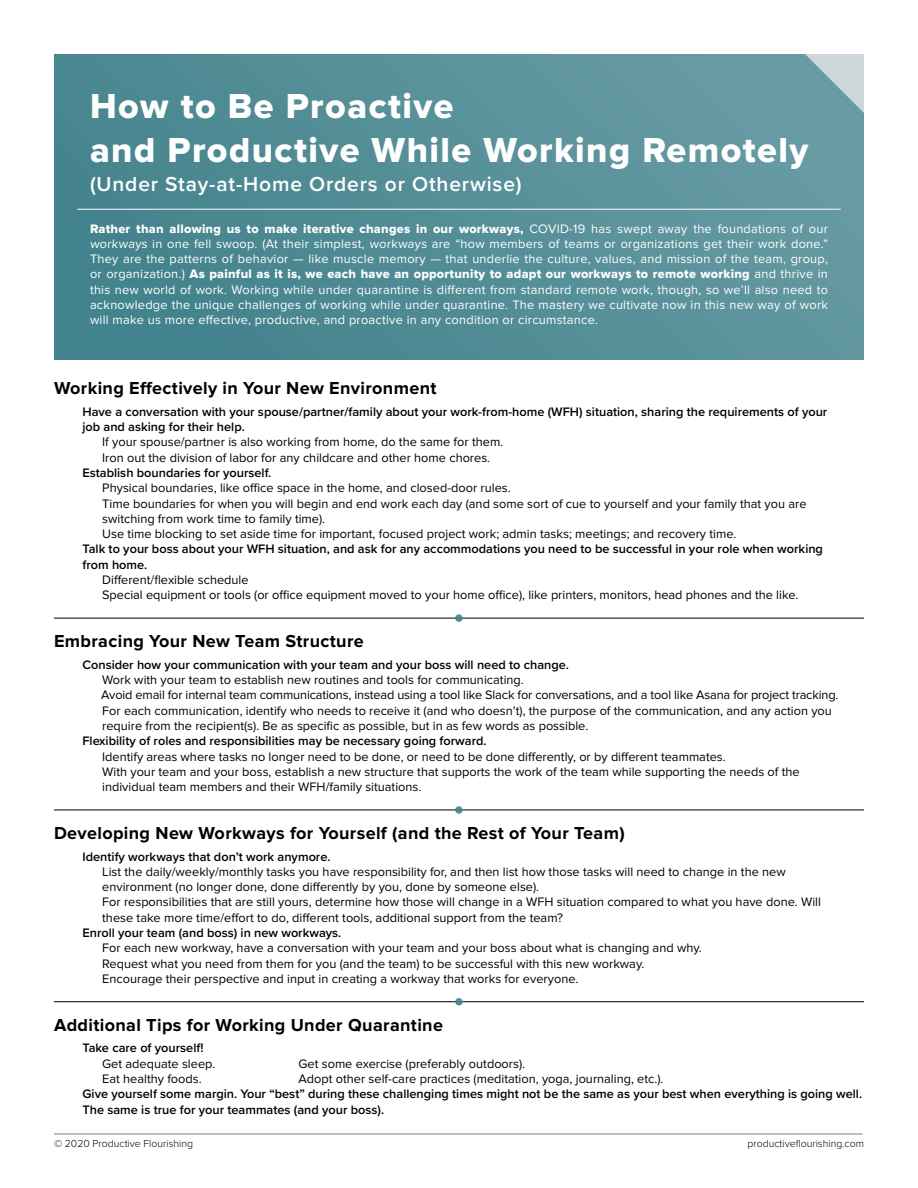
<style>
.page{position:relative;width:918px;height:1188px;background:#fff}
.page>*{position:absolute;margin:0;border:0;box-sizing:border-box;transform-origin:0 0}
.t1{font:36px "Proxima Nova Extrabld";letter-spacing:.04em;color:#fff}
.t2{font:600 21px "Proxima Nova";letter-spacing:.04em;color:#fff}
.t3{font:700 18px "Proxima Nova";letter-spacing:.02em;color:#000}
.t4{font:12.75px "Proxima Nova";color:#000}
.t5{font:12.75px/15.3px "Proxima Nova";letter-spacing:.02em;color:#fff;text-align:justify}
.t6{font:600 12.75px/15.3px "Proxima Nova";color:#000}
.t7{font:300 10.5px "Proxima Nova";color:#000}
.s1{font-family:"Proxima Nova Extrabld"}
</style>
<div class="page">
<div style="left:54px;top:54px;width:810px;height:306px;background:linear-gradient(to right,#44838d,#679ba3)"></div>
<hr style="left:54px;top:1134px;width:809px;height:1px;background:#000">
<hr style="left:54px;top:618px;width:810px;height:1px;background:#000">
<svg style="left:455px;top:614px;width:8px;height:8px"></svg>
<hr style="left:54px;top:810px;width:810px;height:1px;background:#000">
<svg style="left:455px;top:806px;width:8px;height:8px"></svg>
<hr style="left:77px;top:209px;width:764px;height:1px;background:#fff">
<hr style="left:54px;top:1001px;width:810px;height:1px;background:#000">
<svg style="left:455px;top:998px;width:8px;height:7px"></svg>
<svg style="left:805px;top:54px;width:59px;height:59px;background:#9ab9be"></svg>
<p class="t1" style="left:90px;top:85px;width:365px">How to Be Proactive</p>
<p class="t1" style="left:90px;top:129px;width:720px">and Productive While Working Remotely</p>
<p class="t2" style="left:90px;top:169px;width:433px">(Under Stay-at-Home Orders or Otherwise)</p>
<p class="t5" style="left:90px;top:221px;width:740px"><span class="s1">Rather than allowing us to make iterative changes in our workways,</span> COVID-19 has swept away the foundations of our workways in one fell swoop. (At their simplest, workways are “how members of teams or organizations get their work done.” They are the patterns of behavior — like muscle memory — that underlie the culture, values, and mission of the team, group, or organization.) <span class="s1">As painful as it is, we each have an opportunity to adapt our workways to remote working</span> and thrive in this new world of work. Working while under quarantine is different from standard remote work, though, so we’ll also need to acknowledge the unique challenges of working while under quarantine. The mastery we cultivate now in this new way of work will make us more effective, productive, and proactive in any condition or circumstance.</p>
<p class="t3" style="left:54px;top:378px;width:384px">Working Effectively in Your New Environment</p>
<p class="t6" style="left:82px;top:403px;width:746px">Have a conversation with your spouse/partner/family about your work-from-home (WFH) situation, sharing the requirements of your job and asking for their help.</p>
<p class="t4" style="left:102px;top:435px;width:403px">If your spouse/partner is also working from home, do the same for them.</p>
<p class="t4" style="left:102px;top:450px;width:390px">Iron out the division of labor for any childcare and other home chores.</p>
<p class="t6" style="left:82px;top:465px;width:190px">Establish boundaries for yourself.</p>
<p class="t4" style="left:102px;top:481px;width:410px">Physical boundaries, like office space in the home, and closed-door rules.</p>
<p class="t4" style="left:102px;top:496px;width:706px">Time boundaries for when you will begin and end work each day (and some sort of cue to yourself and your family that you are</p>
<p class="t4" style="left:102px;top:511px;width:224px">switching from work time to family time).</p>
<p class="t4" style="left:102px;top:527px;width:636px">Use time blocking to set aside time for important, focused project work; admin tasks; meetings; and recovery time.</p>
<p class="t6" style="left:82px;top:541px;width:742px">Talk to your boss about your WFH situation, and ask for any accommodations you need to be successful in your role when working from home.</p>
<p class="t4" style="left:102px;top:572px;width:148px">Different/flexible schedule</p>
<p class="t4" style="left:102px;top:588px;width:698px">Special equipment or tools (or office equipment moved to your home office), like printers, monitors, head phones and the like.</p>
<p class="t3" style="left:54px;top:631px;width:311px">Embracing Your New Team Structure</p>
<p class="t6" style="left:82px;top:657px;width:488px">Consider how your communication with your team and your boss will need to change.</p>
<p class="t4" style="left:102px;top:673px;width:423px">Work with your team to establish new routines and tools for communicating.</p>
<p class="t4" style="left:101px;top:688px;width:739px">Avoid email for internal team communications, instead using a tool like Slack for conversations, and a tool like Asana for project tracking.</p>
<p class="t4" style="left:102px;top:703px;width:731px">For each communication, identify who needs to receive it (and who doesn’t), the purpose of the communication, and any action you</p>
<p class="t4" style="left:102px;top:718px;width:488px">require from the recipient(s). Be as specific as possible, but in as few words as possible.</p>
<p class="t6" style="left:82px;top:733px;width:406px">Flexibility of roles and responsibilities may be necessary going forward.</p>
<p class="t4" style="left:102px;top:749px;width:625px">Identify areas where tasks no longer need to be done, or need to be done differently, or by different teammates.</p>
<p class="t4" style="left:102px;top:764px;width:699px">With your team and your boss, establish a new structure that supports the work of the team while supporting the needs of the</p>
<p class="t4" style="left:102px;top:780px;width:321px">individual team members and their WFH/family situations.</p>
<p class="t3" style="left:54px;top:823px;width:572px">Developing New Workways for Yourself (and the Rest of Your Team)</p>
<p class="t6" style="left:82px;top:848px;width:250px">Identify workways that don’t work anymore.</p>
<p class="t4" style="left:102px;top:864px;width:685px">List the daily/weekly/monthly tasks you have responsibility for, and then list how those tasks will need to change in the new</p>
<p class="t4" style="left:102px;top:880px;width:438px">environment (no longer done, done differently by you, done by someone else).</p>
<p class="t4" style="left:102px;top:895px;width:720px">For responsibilities that are still yours, determine how those will change in a WFH situation compared to what you have done. Will</p>
<p class="t4" style="left:102px;top:910px;width:462px">these take more time/effort to do, different tools, additional support from the team?</p>
<p class="t6" style="left:82px;top:925px;width:260px">Enroll your team (and boss) in new workways.</p>
<p class="t4" style="left:102px;top:941px;width:601px">For each new workway, have a conversation with your team and your boss about what is changing and why.</p>
<p class="t4" style="left:102px;top:956px;width:544px">Request what you need from them for you (and the team) to be successful with this new workway.</p>
<p class="t4" style="left:102px;top:971px;width:478px">Encourage their perspective and input in creating a workway that works for everyone.</p>
<p class="t3" style="left:54px;top:1015px;width:391px">Additional Tips for Working Under Quarantine</p>
<p class="t6" style="left:82px;top:1040px;width:122px">Take care of yourself!</p>
<p class="t4" style="left:102px;top:1056px;width:115px">Get adequate sleep.</p>
<p class="t4" style="left:298px;top:1056px;width:228px">Get some exercise (preferably outdoors).</p>
<p class="t4" style="left:102px;top:1071px;width:101px">Eat healthy foods.</p>
<p class="t4" style="left:298px;top:1071px;width:367px">Adopt other self-care practices (meditation, yoga, journaling, etc.).</p>
<p class="t6" style="left:82px;top:1086px;width:781px">Give yourself some margin. Your “best” during these challenging times might not be the same as your best when everything is going well.<br>The same is true for your teammates (and your boss).</p>
<p class="t7" style="left:54px;top:1137px;width:141px">© 2020 Productive Flourishing</p>
<p class="t7" style="left:747px;top:1137px;width:118px">productiveflourishing.com</p>
</div>
